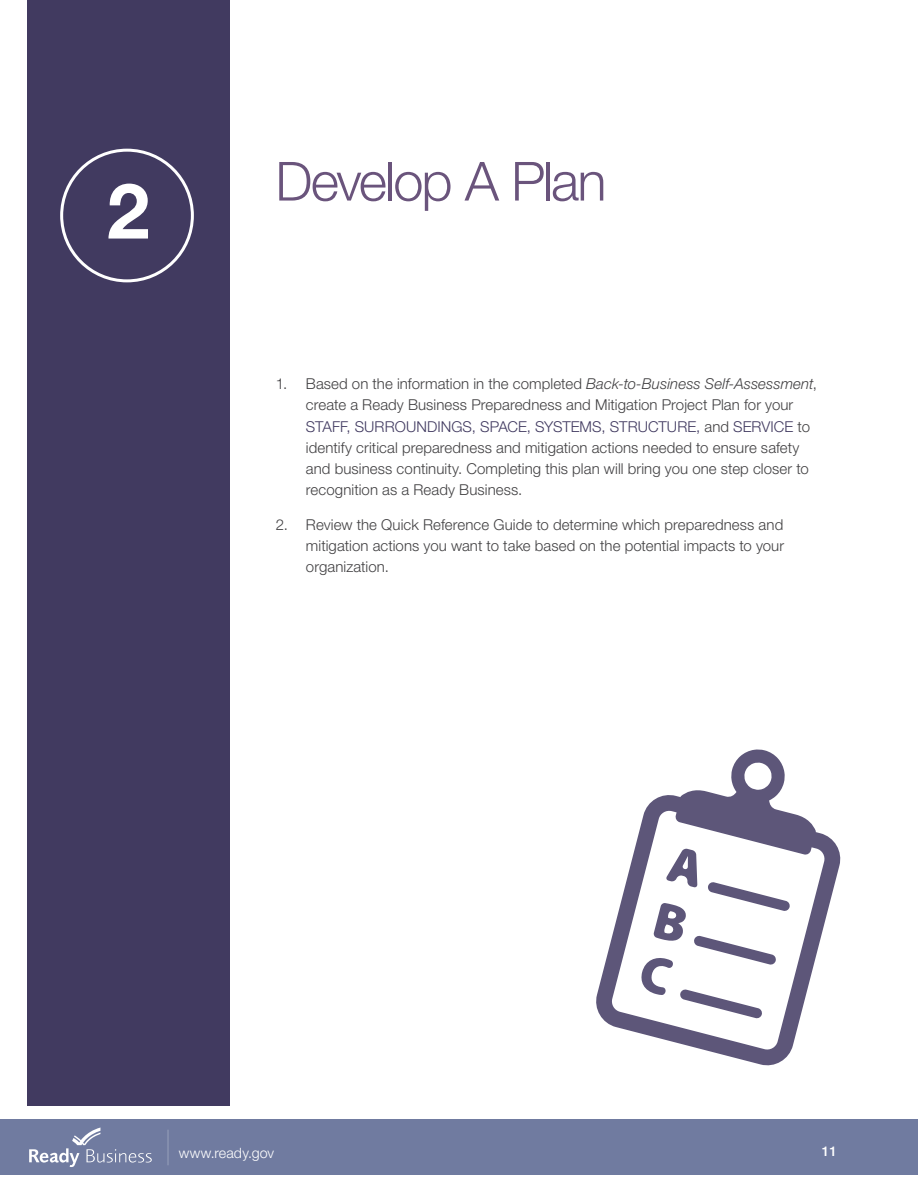
<style>
.page{position:relative;width:918px;height:1188px;background:#fff}
.page>*{position:absolute;margin:0;border:0;box-sizing:border-box;transform-origin:0 0}
.t1{font:700 76.95px "Helvetica Neue LT Std";color:#fff}
.t2{font:300 54px "Helvetica Neue LT Std";letter-spacing:-.035em;color:#6a547c}
.t3{font:300 15px/21px "Helvetica Neue LT Std";letter-spacing:.005em;color:#414042;text-align:center}
.t4{font:300 14.25px "Helvetica Neue LT Std";letter-spacing:.01em;color:#fff}
.t5{font:500 13.5px "Helvetica Neue LT Std";color:#fff}
.s1{font-style:italic}
.s2{color:#413a60}
</style>
<div class="page">
<div style="left:0;top:1119px;width:918px;height:55px;background:#707ba0"></div>
<svg style="left:29px;top:1128px;width:123px;height:39px"></svg>
<hr style="left:167px;top:1130px;width:2px;height:35px;background:#fff">
<div style="left:27px;top:0;width:203px;height:1106px;background:#413a60"></div>
<svg style="left:596px;top:749px;width:245px;height:317px"></svg>
<div style="left:60px;top:149px;width:134px;height:133px;border:3px solid #fff;border-radius:50%"></div>
<p class="t1" style="left:107px;top:164px;width:44px">2</p>
<h2 class="t2" style="left:275px;top:148px;width:333px">Develop A Plan</h2>
<p class="t3" style="left:276px;top:373px;width:543px">1. Based on the information in the completed <span class="s1">Back-to-Business Self-Assessment</span>, create a Ready Business Preparedness and Mitigation Project Plan for your</p>
<p class="t3" style="left:306px;top:416px;width:506px;text-align:left"><span class="s2">STAFF, SURROUNDINGS, SPACE, SYSTEMS, STRUCTURE,</span> and <span class="s2">SERVICE</span> to identify critical preparedness and mitigation actions needed to ensure safety and business continuity. Completing this plan will bring you one step closer to recognition as a Ready Business.</p>
<p class="t3" style="left:306px;top:514px;width:480px;text-align:justify;text-indent:-30px">2. Review the Quick Reference Guide to determine which preparedness and mitigation actions you want to take based on the potential impacts to your organization.</p>
<p class="t4" style="left:179px;top:1144px;width:97px">www.ready.gov</p>
<p class="t5" style="left:822px;top:1144px;width:17px">11</p>
</div>
